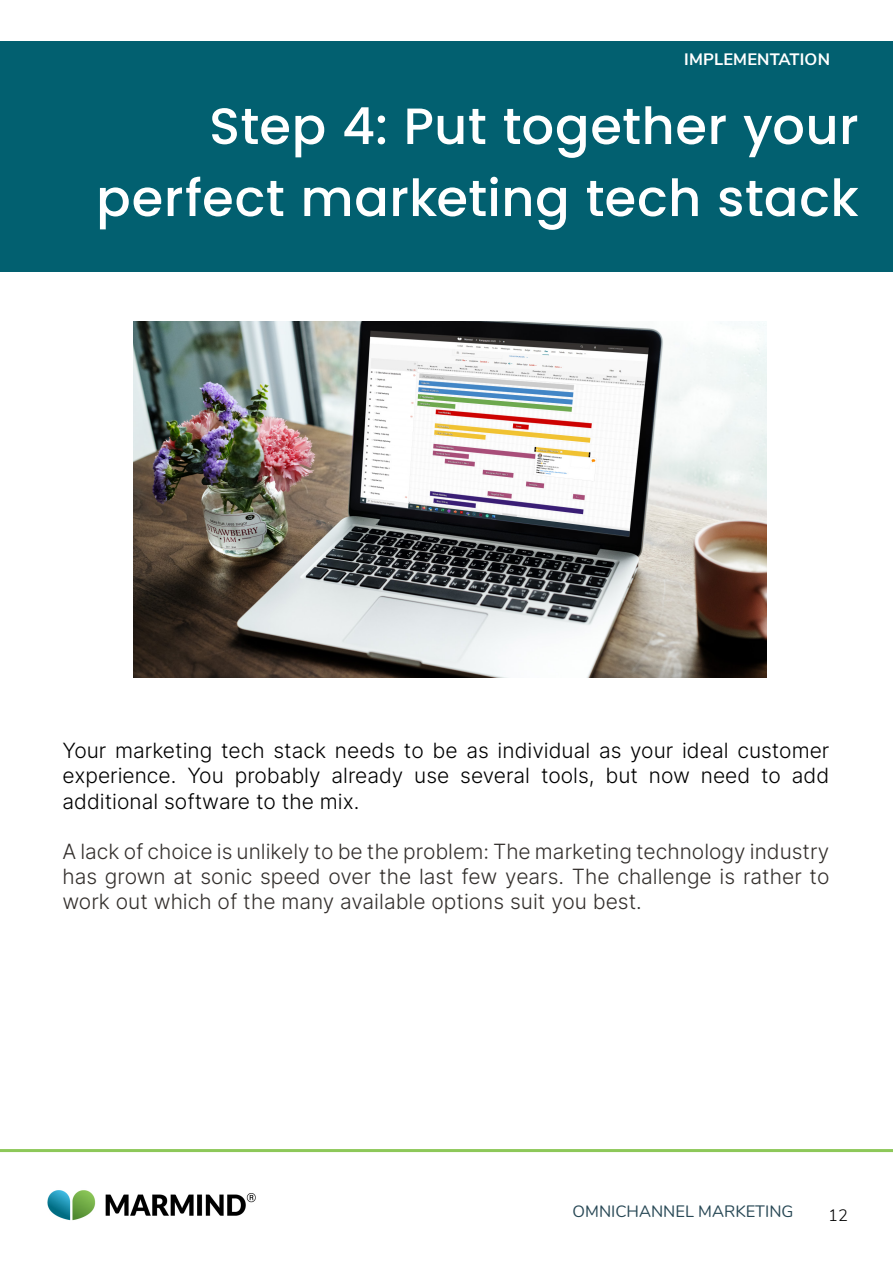
<style>
.page{position:relative;width:893px;height:1263px;background:#fff}
.page>*{position:absolute;margin:0;border:0;box-sizing:border-box;transform-origin:0 0}
.Überschrift{font:500 51px "Poppins";letter-spacing:.01em;color:#fff}
.Fliestext{font:300 21px/25.2px "Inter";color:#34302d;text-align:justify}
.Fließtext__2{font:300 21px/25.2px "Inter";color:#000;text-align:justify}
.t1{font:16.5px "Nunito";color:#284855}
.Kopfzeile_Abschnitt{font:700 16.5px "Nunito Sans";letter-spacing:.01em;color:#fff}
.t2{font:300 16.5px "Nunito Sans";color:#000}
</style>
<div class="page">
<hr style="left:0;top:1149px;width:893px;height:3px;background:#8dc859">
<img style="left:47px;top:1190px;width:209px;height:30px">
<img style="left:134px;top:322px;width:633px;height:356px">
<div style="left:0;top:41px;width:893px;height:231px;background:#026070"></div>
<p class="Kopfzeile_Abschnitt" style="left:684px;top:47px;width:147px">IMPLEMENTATION</p>
<p class="Überschrift" style="left:209px;top:97px;width:651px">Step 4: Put together your</p>
<p class="Überschrift" style="left:96px;top:169px;width:764px">perfect marketing tech stack</p>
<p class="Fließtext__2" style="left:62px;top:737px;width:768px">Your marketing tech stack needs to be as individual as your ideal customer experience. You probably already use several tools, but now need to add additional software to the mix.</p>
<p class="Fliestext" style="left:62px;top:838px;width:768px">A lack of choice is unlikely to be the problem: The marketing technology industry has grown at sonic speed over the last few years. The challenge is rather to work out which of the many available options suit you best.</p>
<p class="t1" style="left:572px;top:1199px;width:222px">OMNICHANNEL MARKETING</p>
<p class="t2" style="left:828px;top:1203px;width:21px">12</p>
</div>
